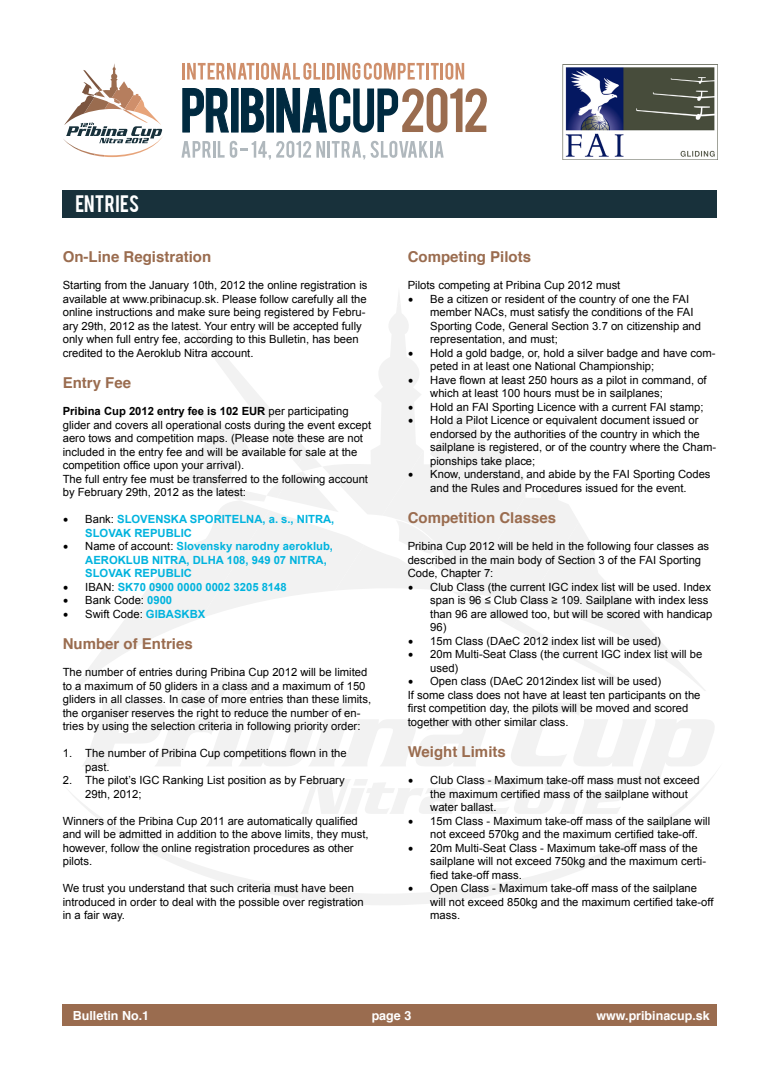
<style>
.page{position:relative;width:780px;height:1088px;background:#fff}
.page>*{position:absolute;margin:0;border:0;box-sizing:border-box;transform-origin:0 0}
.t1{font:18.75px "Bebas";letter-spacing:.015em;color:#fff}
.t2{font:700 15px "Helvetica";color:#9a6c4f}
.t3{font:700 12.5px "Helvetica";color:#fff}
.t4{font:11.25px/13.5px "Arial";color:#000}
.t5{font:700 11.25px/13.5px "Arial";color:#00b3de}
.s1{font-weight:700}
.s2{font-family:"Minion Pro";font-weight:400;font-size:15px;color:#000}
.s3{font-weight:400;color:#000}
.s4{font-family:"Minion Pro";font-size:15px}
.s5{font-weight:700;color:#00b3de}
</style>
<div class="page">
<svg style="left:82px;top:703px;width:632px;height:63px;fill:#f2f2f2"></svg>
<svg style="left:331px;top:763px;width:384px;height:142px"></svg>
<svg style="left:71px;top:563px;width:104px;height:129px"></svg>
<svg style="left:68px;top:779px;width:390px;height:124px"></svg>
<svg style="left:470px;top:779px;width:158px;height:35px"></svg>
<svg style="left:175px;top:294px;width:531px;height:413px"></svg>
<img style="left:562px;top:64px;width:155px;height:96px">
<svg style="left:63px;top:63px;width:100px;height:94px"></svg>
<hr style="left:182px;top:63px;width:3px;height:17px;background:#cf8f6b">
<svg style="left:187px;top:63px;width:67px;height:17px"></svg>
<hr style="left:256px;top:63px;width:3px;height:17px;background:#cf8f6b">
<svg style="left:261px;top:63px;width:163px;height:17px"></svg>
<hr style="left:426px;top:63px;width:3px;height:17px;background:#cf8f6b">
<svg style="left:431px;top:63px;width:7px;height:17px"></svg>
<hr style="left:440px;top:63px;width:3px;height:17px;background:#cf8f6b">
<svg style="left:445px;top:63px;width:19px;height:17px"></svg>
<svg style="left:182px;top:88px;width:47px;height:45px"></svg>
<div style="left:231px;top:88px;width:7px;height:44px;background:#002a40"></div>
<svg style="left:241px;top:88px;width:23px;height:45px"></svg>
<div style="left:266px;top:88px;width:8px;height:44px;background:#002a40;border:1px solid #002a40"></div>
<svg style="left:276px;top:87px;width:211px;height:46px"></svg>
<svg style="left:181px;top:141px;width:43px;height:17px"></svg>
<svg style="left:230px;top:141px;width:95px;height:18px"></svg>
<hr style="left:327px;top:141px;width:3px;height:17px;background:#b0b8bd">
<svg style="left:332px;top:141px;width:111px;height:18px"></svg>
<div style="left:63px;top:1004px;width:654px;height:21px;background:#9a6c4f"></div>
<div style="left:63px;top:190px;width:654px;height:28px;background:#18313b"></div>
<h1 class="t1" style="left:75px;top:190px;width:65px">ENTRIES</h1>
<h2 class="t2" style="left:63px;top:245px;width:150px">On-Line Registration</h2>
<p class="t4" style="left:63px;top:279px;width:306px">Starting from the January 10th, 2012 the online registration is available at www.pribinacup.sk. Please follow carefully all the online instructions and make sure being registered by Febru&shy;ary 29th, 2012 as the latest. Your entry will be accepted fully only when full entry fee, according to this Bulletin, has been credited to the Aeroklub Nitra account.</p>
<h2 class="t2" style="left:63px;top:371px;width:70px">Entry Fee</h2>
<p class="t4" style="left:63px;top:405px;width:310px"><span class="s1">Pribina Cup 2012 entry fee is 102 EUR</span> per participating glider and covers all operational costs during the event except aero tows and competition maps. (Please note these are not included in the entry fee and will be available for sale at the competition office upon your arrival).<br>The full entry fee must be transferred to the following account by February 29th, 2012 as the latest:</p>
<p class="t5" style="left:85px;top:513px;width:251px;text-indent:-23px"><span class="s2">•</span> <span class="s3">Bank:</span> SLOVENSKA SPORITELNA, a. s., NITRA,<br>SLOVAK REPUBLIC</p>
<p class="t5" style="left:85px;top:540px;width:249px;text-indent:-23px"><span class="s2">•</span> <span class="s3">Name of account:</span> Slovensky narodny aeroklub,<br>AEROKLUB NITRA, DLHA 108, 949 07 NITRA,<br>SLOVAK REPUBLIC</p>
<p class="t5" style="left:63px;top:580px;width:225px"><span class="s2">•</span> <span class="s3">IBAN:</span> SK70 0900 0000 0002 3205 8148</p>
<p class="t4" style="left:63px;top:594px;width:111px"><span class="s4">•</span> Bank Code: <span class="s5">0900</span></p>
<p class="t4" style="left:63px;top:607px;width:144px"><span class="s4">•</span> Swift Code: <span class="s5">GIBASKBX</span></p>
<h2 class="t2" style="left:63px;top:632px;width:132px">Number of Entries</h2>
<p class="t4" style="left:63px;top:666px;width:310px">The number of entries during Pribina Cup 2012 will be limited to a maximum of 50 gliders in a class and a maximum of 150 gliders in all classes. In case of more entries than these limits, the organiser reserves the right to reduce the number of en&shy;tries by using the selection criteria in following priority order:</p>
<p class="t4" style="left:85px;top:747px;width:263px;text-indent:-23px">1. The number of Pribina Cup competitions flown in the past.</p>
<p class="t4" style="left:85px;top:774px;width:261px;text-indent:-23px">2. The pilot’s IGC Ranking List position as by February<br>29th, 2012;</p>
<p class="t4" style="left:63px;top:814px;width:307px">Winners of the Pribina Cup 2011 are automatically qualified and will be admitted in addition to the above limits, they must, however, follow the online registration procedures as other pilots.</p>
<p class="t4" style="left:63px;top:882px;width:302px">We trust you understand that such criteria must have been introduced in order to deal with the possible over registration in a fair way.</p>
<h2 class="t2" style="left:407px;top:245px;width:125px">Competing Pilots</h2>
<p class="t4" style="left:407px;top:279px;width:214px">Pilots competing at Pribina Cup 2012 must</p>
<p class="t4" style="left:430px;top:292px;width:272px;text-indent:-22px"><span class="s4">•</span> Be a citizen or resident of the country of one the FAI member NACs, must satisfy the conditions of the FAI Sporting Code, General Section 3.7 on citizenship and representation, and must;</p>
<p class="t4" style="left:430px;top:346px;width:287px;text-indent:-22px"><span class="s4">•</span> Hold a gold badge, or, hold a silver badge and have com&shy;peted in at least one National Championship;</p>
<p class="t4" style="left:430px;top:373px;width:278px;text-indent:-22px"><span class="s4">•</span> Have flown at least 250 hours as a pilot in command, of which at least 100 hours must be in sailplanes;</p>
<p class="t4" style="left:407px;top:400px;width:297px"><span class="s4">•</span> Hold an FAI Sporting Licence with a current FAI stamp;</p>
<p class="t4" style="left:430px;top:414px;width:287px;text-indent:-22px"><span class="s4">•</span> Hold a Pilot Licence or equivalent document issued or endorsed by the authorities of the country in which the sailplane is registered, or of the country where the Cham&shy;pionships take place;</p>
<p class="t4" style="left:407px;top:468px;width:304px;text-align:center"><span class="s4">•</span> Know, understand, and abide by the FAI Sporting Codes and the Rules and Procedures issued for the event.</p>
<h2 class="t2" style="left:407px;top:506px;width:150px">Competition Classes</h2>
<p class="t4" style="left:407px;top:540px;width:303px">Pribina Cup 2012 will be held in the following four classes as described in the main body of Section 3 of the FAI Sporting<br>Code, Chapter 7:</p>
<p class="t4" style="left:430px;top:580px;width:284px;text-indent:-22px"><span class="s4">•</span> Club Class (the current IGC index list will be used. Index span is 96 ≤ Club Class ≥ 109. Sailplane with index less than 96 are allowed too, but will be scored with handicap 96)</p>
<p class="t4" style="left:407px;top:634px;width:255px"><span class="s4">•</span> 15m Class (DAeC 2012 index list will be used)</p>
<p class="t4" style="left:430px;top:648px;width:273px;text-indent:-22px"><span class="s4">•</span> 20m Multi-Seat Class (the current IGC index list will be used)</p>
<p class="t4" style="left:407px;top:675px;width:294px"><span class="s4">•</span> Open class (DAeC 2012index list will be used)<br>If some class does not have at least ten participants on the first competition day, the pilots will be moved and scored together with other similar class.</p>
<h2 class="t2" style="left:407px;top:740px;width:100px">Weight Limits</h2>
<p class="t4" style="left:430px;top:774px;width:271px;text-indent:-22px"><span class="s4">•</span> Club Class - Maximum take-off mass must not exceed the maximum certified mass of the sailplane without water ballast.</p>
<p class="t4" style="left:430px;top:814px;width:281px;text-indent:-22px"><span class="s4">•</span> 15m Class - Maximum take-off mass of the sailplane will not exceed 570kg and the maximum certified take-off.</p>
<p class="t4" style="left:430px;top:841px;width:277px;text-indent:-22px"><span class="s4">•</span> 20m Multi-Seat Class - Maximum take-off mass of the sailplane will not exceed 750kg and the maximum certi&shy;fied take-off mass.</p>
<p class="t4" style="left:430px;top:882px;width:285px;text-indent:-22px"><span class="s4">•</span> Open Class - Maximum take-off mass of the sailplane will not exceed 850kg and the maximum certified take-off mass.</p>
<p class="t3" style="left:73px;top:1005px;width:78px">Bulletin No.1</p>
<p class="t3" style="left:371px;top:1005px;width:41px">page 3</p>
<p class="t3" style="left:596px;top:1005px;width:115px">www.pribinacup.sk</p>
</div>
